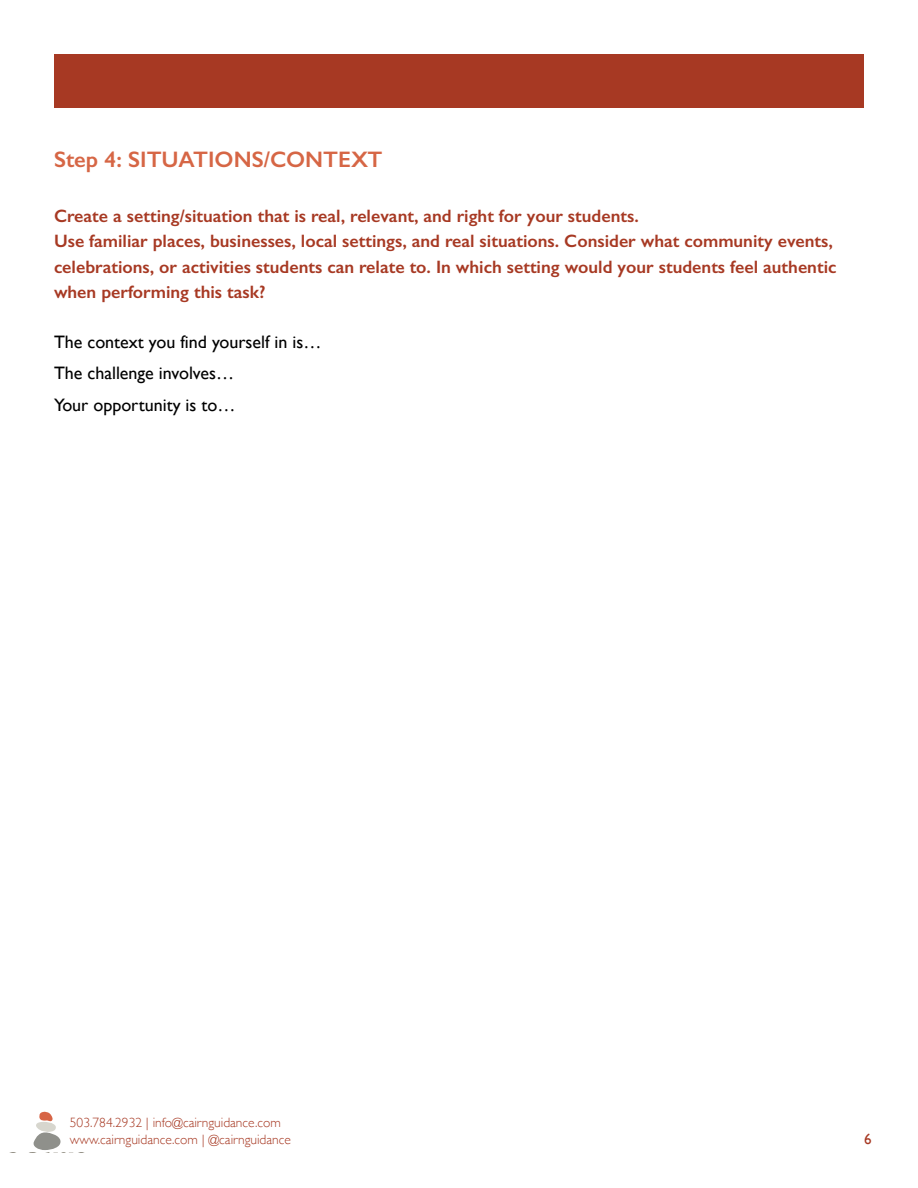
<style>
.page{position:relative;width:918px;height:1188px;background:#fff}
.page>*{position:absolute;margin:0;border:0;box-sizing:border-box;transform-origin:0 0}
.t1{font:600 22.5px "Gill Sans";color:#d66645}
.t2{font:600 18px/25.5px "Gill Sans";color:#a73923}
.t3{font:18px "Gill Sans";color:#000}
.t4{font:15px "Gill Sans";color:#a73923}
.t5{font:300 13.5px/16.5px "Gill Sans";color:#a73923}
</style>
<div class="page">
<svg style="left:33px;top:1111px;width:28px;height:39px"></svg>
<div style="left:54px;top:54px;width:810px;height:54px;background:#a73923"></div>
<p class="t1" style="left:54px;top:145px;width:330px">Step 4: SITUATIONS/CONTEXT</p>
<p class="t2" style="left:54px;top:203px;width:784px">Create a setting/situation that is real, relevant, and right for your students.<br>Use familiar places, businesses, local settings, and real situations. Consider what community events, celebrations, or activities students can relate to. In which setting would your students feel authentic when performing this task?</p>
<p class="t3" style="left:54px;top:331px;width:269px">The context you find yourself in is…</p>
<p class="t3" style="left:54px;top:363px;width:182px">The challenge involves…</p>
<p class="t3" style="left:54px;top:394px;width:183px">Your opportunity is to…</p>
<p class="t5" style="left:70px;top:1114px;width:223px">503.784.2932 | info@cairnguidance.com www.cairnguidance.com | @cairnguidance</p>
<p class="t4" style="left:864px;top:1130px;width:9px">6</p>
</div>
